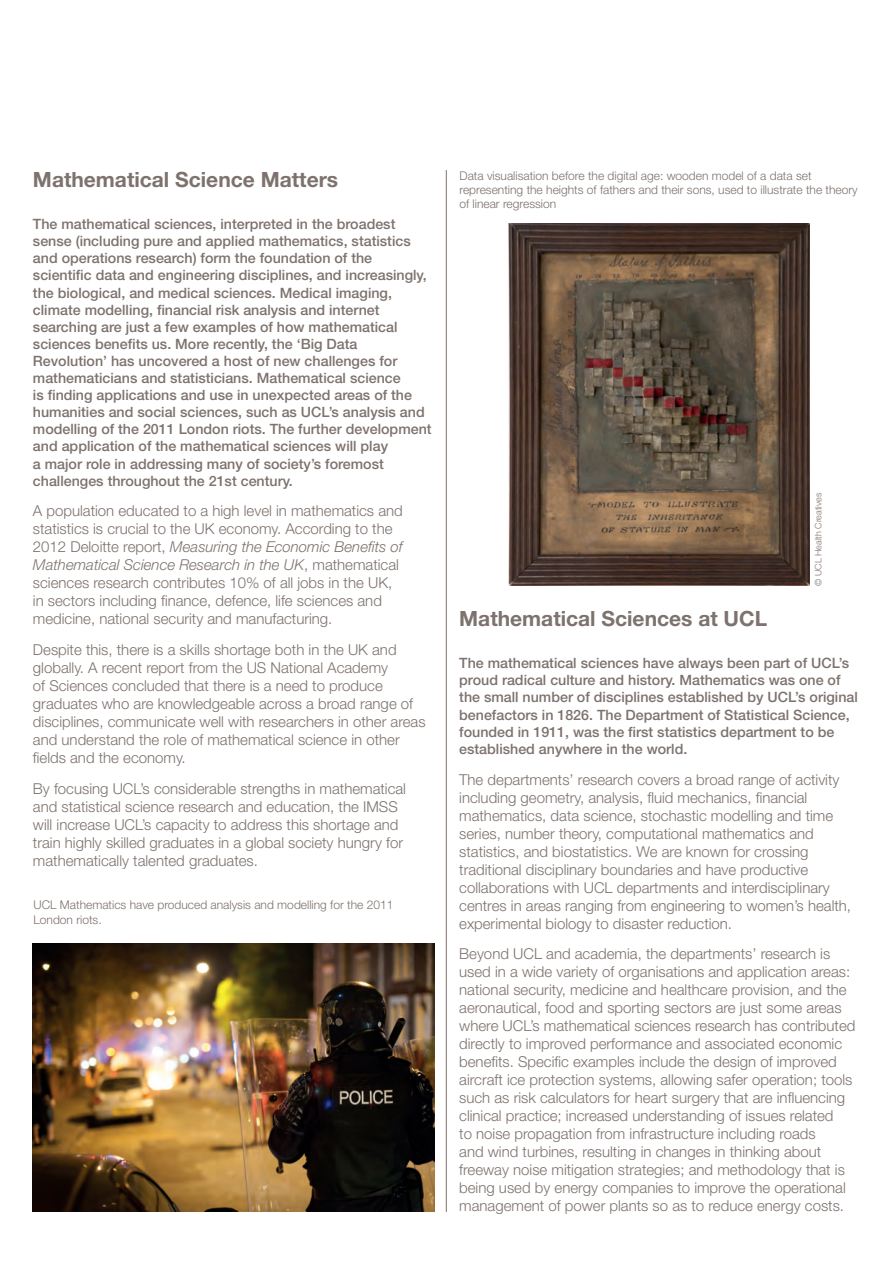
<style>
.page{position:relative;width:893px;height:1263px;background:#fff}
.page>*{position:absolute;margin:0;border:0;box-sizing:border-box;transform-origin:0 0}
.t1{font:700 21px "Helvetica Neue";color:#7d726d}
.t2{font:300 15px/18px "Helvetica Neue";color:#7d726d}
.t3{font:500 14.25px/17.1px "Helvetica Neue";color:#7d726d}
.t4{font:300 12px/14.4px "Helvetica Neue";color:#7d726d}
.t5{font:300 9px "Helvetica Neue";color:#7d726d}
.s1{font-style:italic}
</style>
<div class="page">
<img style="left:509px;top:224px;width:300px;height:362px">
<img style="left:33px;top:944px;width:402px;height:268px">
<hr style="left:446px;top:170px;width:1px;height:1042px;background:#7d726d">
<h1 class="t1" style="left:33px;top:166px;width:307px">Mathematical Science Matters</h1>
<p class="t3" style="left:33px;top:215px;width:400px">The mathematical sciences, interpreted in the broadest sense (including pure and applied mathematics, statistics and operations research) form the foundation of the scientific data and engineering disciplines, and increasingly, the biological, and medical sciences. Medical imaging, climate modelling, financial risk analysis and internet searching are just a few examples of how mathematical sciences benefits us. More recently, the ‘Big Data Revolution’ has uncovered a host of new challenges for mathematicians and statisticians. Mathematical science<br>is finding applications and use in unexpected areas of the humanities and social sciences, such as UCL’s analysis and modelling of the 2011 London riots. The further development and application of the mathematical sciences will play<br>a major role in addressing many of society’s foremost challenges throughout the 21st century.</p>
<p class="t2" style="left:33px;top:502px;width:371px">A population educated to a high level in mathematics and statistics is crucial to the UK economy. According to the 2012 Deloitte report, <span class="s1">Measuring the Economic Benefits of Mathematical Science Research in the UK</span>, mathematical sciences research contributes 10% of all jobs in the UK, in sectors including finance, defence, life sciences and medicine, national security and manufacturing.</p>
<p class="t2" style="left:33px;top:640px;width:394px">Despite this, there is a skills shortage both in the UK and globally. A recent report from the US National Academy<br>of Sciences concluded that there is a need to produce graduates who are knowledgeable across a broad range of disciplines, communicate well with researchers in other areas and understand the role of mathematical science in other fields and the economy.</p>
<p class="t2" style="left:33px;top:779px;width:375px">By focusing UCL’s considerable strengths in mathematical and statistical science research and education, the IMSS will increase UCL’s capacity to address this shortage and train highly skilled graduates in a global society hungry for mathematically talented graduates.</p>
<p class="t4" style="left:33px;top:897px;width:361px">UCL Mathematics have produced analysis and modelling for the 2011<br>London riots.</p>
<p class="t4" style="left:459px;top:168px;width:400px">Data visualisation before the digital age: wooden model of a data set representing the heights of fathers and their sons, used to illustrate the theory of linear regression</p>
<p class="t5" style="left:813px;top:586px;width:94px;rotate:-90deg">© UCL Health Creatives</p>
<h1 class="t1" style="left:459px;top:605px;width:309px">Mathematical Sciences at UCL</h1>
<p class="t3" style="left:459px;top:654px;width:400px">The mathematical sciences have always been part of UCL’s proud radical culture and history. Mathematics was one of the small number of disciplines established by UCL’s original benefactors in 1826. The Department of Statistical Science, founded in 1911, was the first statistics department to be established anywhere in the world.</p>
<p class="t2" style="left:459px;top:770px;width:393px">The departments’ research covers a broad range of activity including geometry, analysis, fluid mechanics, financial mathematics, data science, stochastic modelling and time series, number theory, computational mathematics and statistics, and biostatistics. We are known for crossing traditional disciplinary boundaries and have productive collaborations with UCL departments and interdisciplinary centres in areas ranging from engineering to women’s health, experimental biology to disaster reduction.</p>
<p class="t2" style="left:459px;top:945px;width:398px">Beyond UCL and academia, the departments’ research is used in a wide variety of organisations and application areas: national security, medicine and healthcare provision, and the aeronautical, food and sporting sectors are just some areas where UCL’s mathematical sciences research has contributed directly to improved performance and associated economic benefits. Specific examples include the design of improved aircraft ice protection systems, allowing safer operation; tools such as risk calculators for heart surgery that are influencing clinical practice; increased understanding of issues related<br>to noise propagation from infrastructure including roads<br>and wind turbines, resulting in changes in thinking about freeway noise mitigation strategies; and methodology that is being used by energy companies to improve the operational management of power plants so as to reduce energy costs.</p>
</div>
